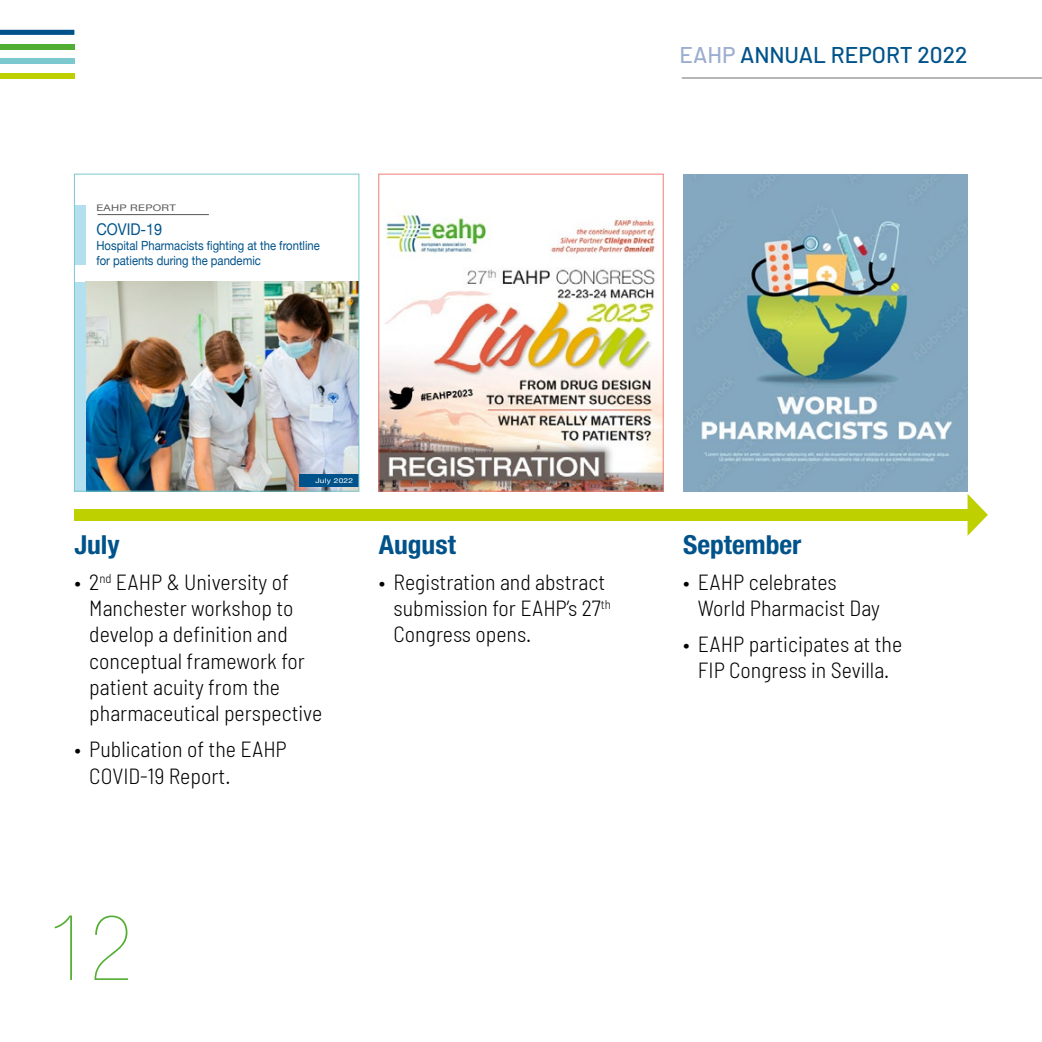
<style>
.page{position:relative;width:1042px;height:1042px;background:#fff}
.page>*{position:absolute;margin:0;border:0;box-sizing:border-box;transform-origin:0 0}
.t1{font:200 condensed 91px "Helvetica Neue LT Std";color:#52ae32;scale:.96 1}
.t2{font:700 condensed 26.25px "Helvetica Neue LT Std";color:#00538a;scale:1.05 1}
.t3{font:500 22.75px "Barlow";color:#00538a}
.t4{font:300 semi-condensed 21.88px/26.2px "Barlow";color:#000}
.t5{font:16.1px "Helvetica Neue";color:#00538a;scale:.89 1}
.t6{font:12.6px/15.2px "Helvetica Neue";color:#00538a;scale:.89 1}
.t7{font:9.1px "Helvetica Neue";letter-spacing:.025em;color:#575756;scale:1.23 1}
.t8{font:6.83px "Helvetica Neue";letter-spacing:.025em;color:#fff;scale:1.23 1}
.s1{color:#9caecf}
</style>
<div class="page">
<hr style="left:682px;top:78px;width:360px;height:1px;background:#706f6f">
<div style="left:0;top:73px;width:74px;height:5px;background:#bed000"></div>
<div style="left:0;top:59px;width:74px;height:5px;background:#7bc9cf"></div>
<div style="left:0;top:44px;width:74px;height:5px;background:#52ae32"></div>
<svg style="left:0;top:30px;width:74px;height:5px"></svg>
<img style="left:86px;top:282px;width:271px;height:208px">
<hr style="left:97px;top:214px;width:112px;height:1px;background:#575756">
<div style="left:74px;top:205px;width:12px;height:59px;background:#b3dfee"></div>
<div style="left:299px;top:474px;width:60px;height:13px;background:#00538a"></div>
<div style="left:74px;top:282px;width:12px;height:209px;background:#b3dfee"></div>
<div style="left:74px;top:174px;width:285px;height:318px;border:1px solid #7bc9cf"></div>
<img style="left:380px;top:213px;width:282px;height:277px">
<div style="left:378px;top:174px;width:286px;height:318px;border:1px solid #ef7f75"></div>
<img style="left:683px;top:174px;width:284px;height:317px">
<div style="left:74px;top:509px;width:893px;height:11px;background:#bed000"></div>
<svg style="left:967px;top:494px;width:21px;height:42px"></svg>
<p class="t7" style="left:96px;top:201px;width:66px">EAHP REPORT</p>
<p class="t5" style="left:96px;top:217px;width:76px">COVID-19</p>
<p class="t6" style="left:96px;top:238px;width:253px">Hospital Pharmacists fighting at the frontline for patients during the pandemic</p>
<p class="t3" style="left:679px;top:40px;width:290px"><span class="s1">EAHP</span> ANNUAL REPORT 2022</p>
<p class="t8" style="left:315px;top:476px;width:32px">July 2022</p>
<p class="t2" style="left:74px;top:528px;width:45px">July</p>
<p class="t4" style="left:89px;top:568px;width:234px;text-indent:-15px">• 2<sup>nd</sup> EAHP &amp; University of<br>Manchester workshop to develop a definition and conceptual framework for patient acuity from the pharmaceutical perspective</p>
<p class="t4" style="left:89px;top:736px;width:199px;text-indent:-15px">• Publication of the EAHP<br>COVID-19 Report.</p>
<p class="t2" style="left:379px;top:528px;width:75px">August</p>
<p class="t4" style="left:394px;top:568px;width:219px;text-indent:-15px">• Registration and abstract submission for EAHP’s 27<sup>th<br></sup>Congress opens.</p>
<h1 class="t1" style="left:48px;top:898px;width:89px">12</h1>
<p class="t2" style="left:683px;top:528px;width:114px">September</p>
<p class="t4" style="left:698px;top:568px;width:183px;text-indent:-15px">• EAHP celebrates<br>World Pharmacist Day</p>
<p class="t4" style="left:683px;top:631px;width:221px;text-align:center">• EAHP participates at the<br>FIP Congress in Sevilla.</p>
</div>
